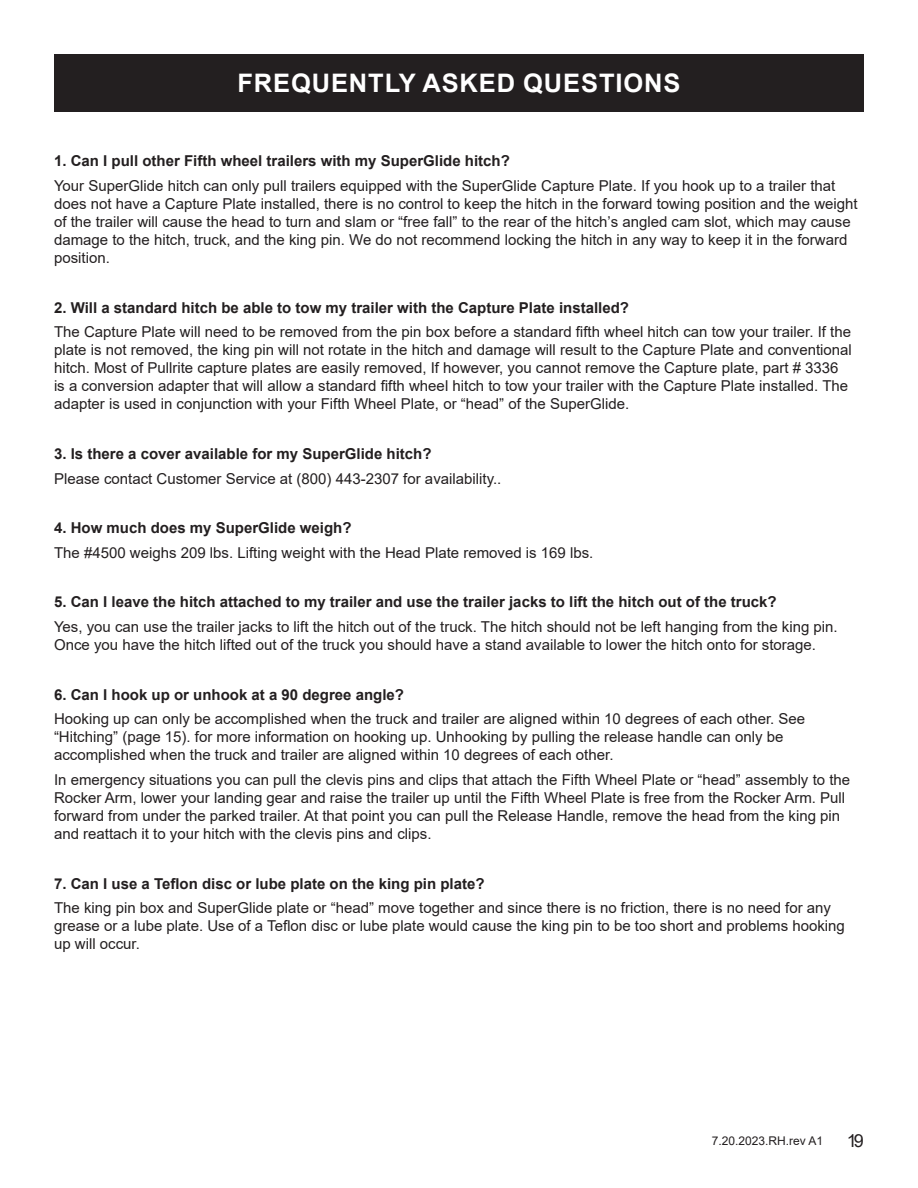
<style>
.page{position:relative;width:918px;height:1188px;background:#fff}
.page>*{position:absolute;margin:0;border:0;box-sizing:border-box;transform-origin:0 0}
.t1{font:700 25.5px "Arial";letter-spacing:.035em;color:#fff}
.t2{font:18px "Arial";color:#231f20}
.t3{font:15px/18px "Arial";color:#231f20}
.t4{font:700 15px "Arial";color:#231f20}
.t5{font:12px "Arial";color:#231f20}
</style>
<div class="page">
<div style="left:54px;top:54px;width:810px;height:58px;background:#231f20"></div>
<h1 class="t1" style="left:237px;top:65px;width:445px">FREQUENTLY ASKED QUESTIONS</h1>
<p class="t4" style="left:54px;top:151px;width:457px">1. Can I pull other Fifth wheel trailers with my SuperGlide hitch?</p>
<p class="t3" style="left:54px;top:177px;width:805px">Your SuperGlide hitch can only pull trailers equipped with the SuperGlide Capture Plate. If you hook up to a trailer that does not have a Capture Plate installed, there is no control to keep the hitch in the forward towing position and the weight of the trailer will cause the head to turn and slam or “free fall” to the rear of the hitch’s angled cam slot, which may cause damage to the hitch, truck, and the king pin. We do not recommend locking the hitch in any way to keep it in the forward position.</p>
<p class="t4" style="left:54px;top:297px;width:577px">2. Will a standard hitch be able to tow my trailer with the Capture Plate installed?</p>
<p class="t3" style="left:54px;top:323px;width:799px">The Capture Plate will need to be removed from the pin box before a standard fifth wheel hitch can tow your trailer. If the plate is not removed, the king pin will not rotate in the hitch and damage will result to the Capture Plate and conventional hitch. Most of Pullrite capture plates are easily removed, If however, you cannot remove the Capture plate, part # 3336 is a conversion adapter that will allow a standard fifth wheel hitch to tow your trailer with the Capture Plate installed. The adapter is used in conjunction with your Fifth Wheel Plate, or “head” of the SuperGlide.</p>
<p class="t4" style="left:54px;top:443px;width:379px">3. Is there a cover available for my SuperGlide hitch?</p>
<p class="t3" style="left:54px;top:469px;width:449px">Please contact Customer Service at (800) 443-2307 for availability..</p>
<p class="t4" style="left:54px;top:517px;width:299px">4. How much does my SuperGlide weigh?</p>
<p class="t3" style="left:54px;top:544px;width:541px">The #4500 weighs 209 lbs. Lifting weight with the Head Plate removed is 169 lbs.</p>
<p class="t4" style="left:54px;top:592px;width:724px">5. Can I leave the hitch attached to my trailer and use the trailer jacks to lift the hitch out of the truck?</p>
<p class="t3" style="left:54px;top:618px;width:785px">Yes, you can use the trailer jacks to lift the hitch out of the truck. The hitch should not be left hanging from the king pin.<br>Once you have the hitch lifted out of the truck you should have a stand available to lower the hitch onto for storage.</p>
<p class="t4" style="left:54px;top:684px;width:352px">6. Can I hook up or unhook at a 90 degree angle?</p>
<p class="t3" style="left:54px;top:710px;width:753px">Hooking up can only be accomplished when the truck and trailer are aligned within 10 degrees of each other. See “Hitching” (page 15). for more information on hooking up. Unhooking by pulling the release handle can only be accomplished when the truck and trailer are aligned within 10 degrees of each other.</p>
<p class="t3" style="left:54px;top:771px;width:798px">In emergency situations you can pull the clevis pins and clips that attach the Fifth Wheel Plate or “head” assembly to the Rocker Arm, lower your landing gear and raise the trailer up until the Fifth Wheel Plate is free from the Rocker Arm. Pull forward from under the parked trailer. At that point you can pull the Release Handle, remove the head from the king pin and reattach it to your hitch with the clevis pins and clips.</p>
<p class="t4" style="left:54px;top:873px;width:432px">7. Can I use a Teflon disc or lube plate on the king pin plate?</p>
<p class="t3" style="left:54px;top:899px;width:792px">The king pin box and SuperGlide plate or “head” move together and since there is no friction, there is no need for any grease or a lube plate. Use of a Teflon disc or lube plate would cause the king pin to be too short and problems hooking up will occur.</p>
<p class="t5" style="left:712px;top:1133px;width:113px">7.20.2023.RH.rev A1</p>
<p class="t2" style="left:847px;top:1128px;width:19px">19</p>
</div>
